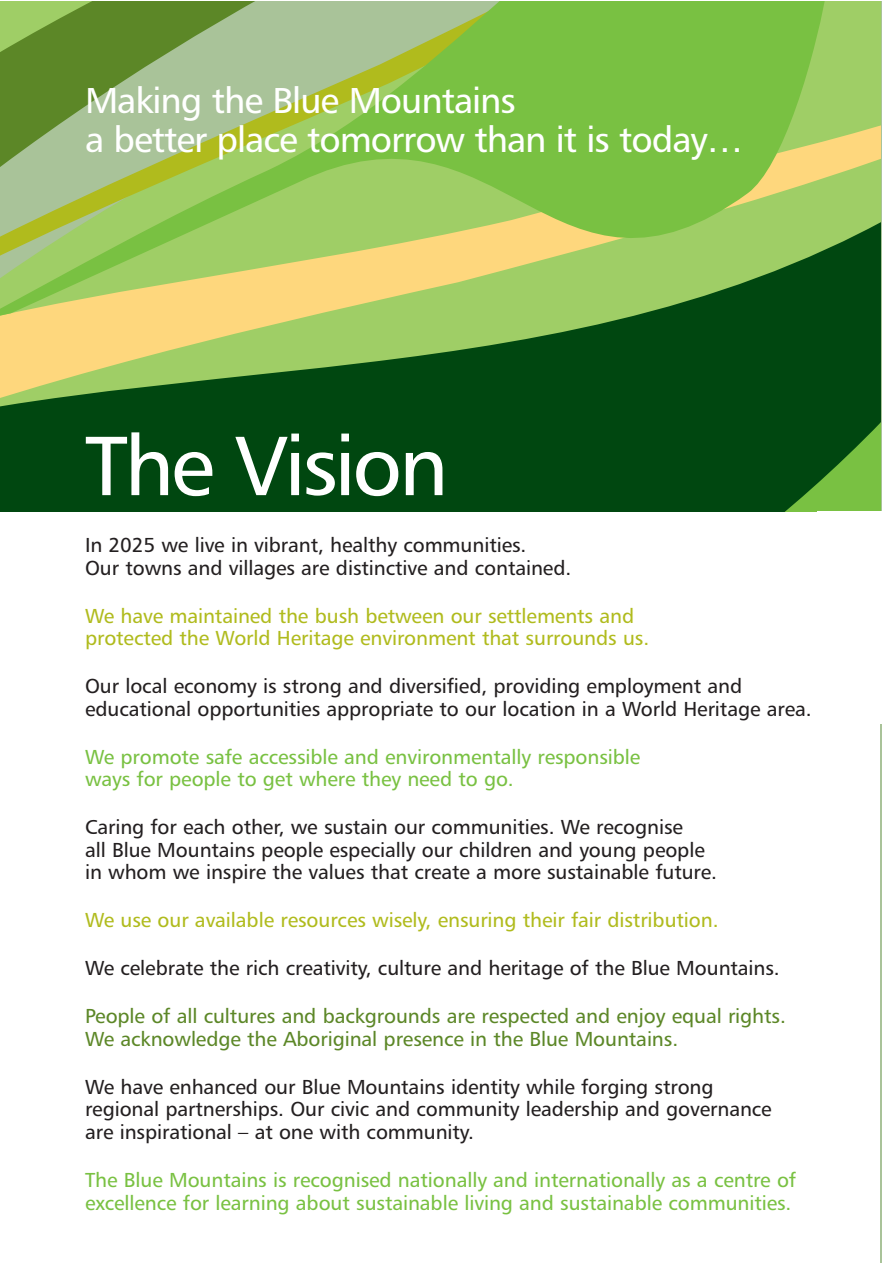
<style>
.page{position:relative;width:882px;height:1263px;background:#fff}
.page>*{position:absolute;margin:0;border:0;box-sizing:border-box;transform-origin:0 0}
.t1{font:84px "Humanist 777 BT Roman B";letter-spacing:-.04em;color:#fff}
.t2{font:36px/39px "Humanist 777 BT Roman B";letter-spacing:-.03em;color:#fff}
.t3{font:20.25px/22.5px "Humanist 777 BT Roman B";letter-spacing:-.005em;color:#231f20}
.t4{font:20.25px/22.5px "Humanist 777 BT Roman B";letter-spacing:-.005em;color:#79c142}
.t5{font:20.25px/22.5px "Humanist 777 BT Roman B";letter-spacing:-.005em;color:#b0bb1d}
.t6{font:20.25px/22.5px "Humanist 777 BT Roman B";letter-spacing:-.005em;color:#5c8727}
</style>
<div class="page">
<hr style="left:880px;top:1px;width:2px;height:1262px;background:#a9c399">
<svg style="left:0;top:336px;width:880px;height:176px;background:#1c5c1d"></svg>
<svg style="left:0;top:1px;width:880px;height:335px;background:#93bc5a"></svg>
<h2 class="t2" style="left:85px;top:83px;width:660px">Making the Blue Mountains<br>a better place tomorrow than it is today…</h2>
<h1 class="t1" style="left:85px;top:430px;width:365px">The Vision</h1>
<p class="t3" style="left:85px;top:535px;width:488px">In 2025 we live in vibrant, healthy communities.<br>Our towns and villages are distinctive and contained.</p>
<p class="t5" style="left:85px;top:605px;width:566px">We have maintained the bush between our settlements and protected the World Heritage environment that surrounds us.</p>
<p class="t3" style="left:85px;top:676px;width:728px">Our local economy is strong and diversified, providing employment and educational opportunities appropriate to our location in a World Heritage area.</p>
<p class="t4" style="left:85px;top:746px;width:557px">We promote safe accessible and environmentally responsible ways for people to get where they need to go.</p>
<p class="t3" style="left:85px;top:817px;width:633px">Caring for each other, we sustain our communities. We recognise<br>all Blue Mountains people especially our children and young people in whom we inspire the values that create a more sustainable future.</p>
<p class="t5" style="left:85px;top:910px;width:635px">We use our available resources wisely, ensuring their fair distribution.</p>
<p class="t3" style="left:85px;top:958px;width:696px">We celebrate the rich creativity, culture and heritage of the Blue Mountains.</p>
<p class="t6" style="left:85px;top:1006px;width:702px">People of all cultures and backgrounds are respected and enjoy equal rights.<br>We acknowledge the Aboriginal presence in the Blue Mountains.</p>
<p class="t3" style="left:85px;top:1077px;width:688px">We have enhanced our Blue Mountains identity while forging strong regional partnerships. Our civic and community leadership and governance are inspirational – at one with community.</p>
<p class="t4" style="left:85px;top:1170px;width:712px">The Blue Mountains is recognised nationally and internationally as a centre of excellence for learning about sustainable living and sustainable communities.</p>
</div>
